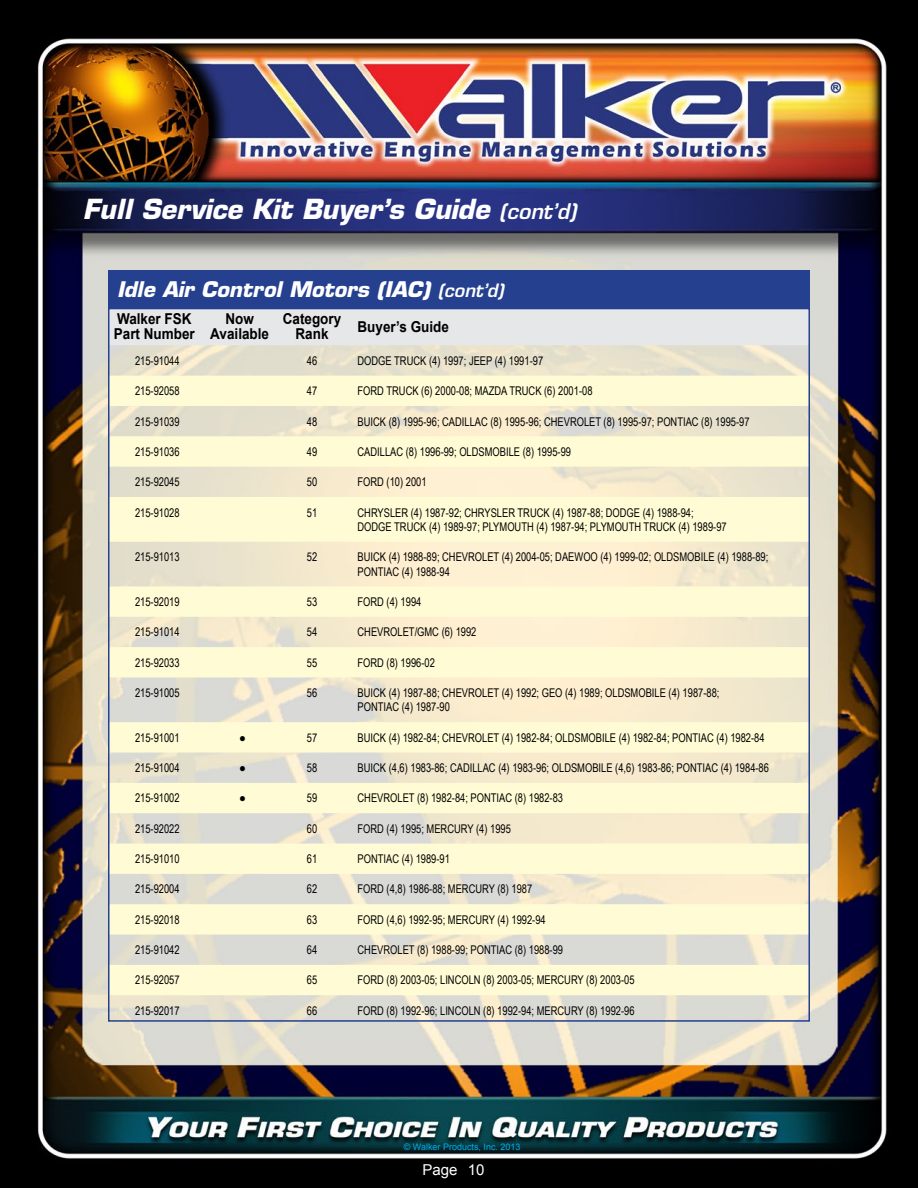
<style>
.page{position:relative;width:918px;height:1188px;background:#fff}
.page>*{position:absolute;margin:0;border:0;box-sizing:border-box;transform-origin:0 0}
.t1{font:italic 700 27px "Eurostile";color:#fff}
.t2{font:italic 700 21px "Eurostile";color:#fff}
.t3{font:700 15px/15px "Arial";color:#000;text-align:center;scale:.9 1}
.t4{font:15px "Arial";color:#fff}
.t5{font:12px/14.4px "Arial Narrow";color:#000;scale:.95 1}
.t6{font:12px "Arial";color:#000;scale:.95 1}
.t7{font:9px "Arial";color:#00aeef}
.s1{font-weight:600;font-size:21px}
.s2{font-weight:600;font-size:18px}
</style>
<div class="page">
<img style="left:0;top:0;width:918px;height:1188px">
<div style="left:111px;top:311px;width:696px;height:34px;background:#e6e7e8"></div>
<svg style="left:111px;top:376px;width:696px;height:619px;background:#f6f0d2"></svg>
<div style="left:108px;top:270px;width:702px;height:38px;background:#25408f"></div>
<h1 class="t1" style="left:83px;top:192px;width:495px">Full Service Kit Buyer’s Guide <span class="s1">(cont’d)</span></h1>
<h2 class="t2" style="left:117px;top:277px;width:388px">Idle Air Control Motors (IAC) <span class="s2">(cont’d)</span></h2>
<p class="t3" style="left:114px;top:312px;width:92px;text-align:left">Walker FSK<br>Part Number</p>
<p class="t3" style="left:210px;top:312px;width:67px">Now<br>Available</p>
<p class="t3" style="left:283px;top:312px;width:67px">Category<br>Rank</p>
<p class="t3" style="left:358px;top:320px;width:103px">Buyer’s Guide</p>
<p class="t5" style="left:135px;top:353px;width:49px">215-91044</p>
<p class="t5" style="left:307px;top:353px;width:12px">46</p>
<p class="t5" style="left:358px;top:353px;width:197px">DODGE TRUCK (4) 1997; JEEP (4) 1991-97</p>
<p class="t5" style="left:135px;top:383px;width:49px">215-92058</p>
<p class="t5" style="left:307px;top:383px;width:12px">47</p>
<p class="t5" style="left:358px;top:383px;width:249px">FORD TRUCK (6) 2000-08; MAZDA TRUCK (6) 2001-08</p>
<p class="t5" style="left:135px;top:414px;width:49px">215-91039</p>
<p class="t5" style="left:307px;top:414px;width:12px">48</p>
<p class="t5" style="left:358px;top:414px;width:414px">BUICK (8) 1995-96; CADILLAC (8) 1995-96; CHEVROLET (8) 1995-97; PONTIAC (8) 1995-97</p>
<p class="t5" style="left:135px;top:444px;width:49px">215-91036</p>
<p class="t5" style="left:307px;top:444px;width:12px">49</p>
<p class="t5" style="left:358px;top:444px;width:226px">CADILLAC (8) 1996-99; OLDSMOBILE (8) 1995-99</p>
<p class="t5" style="left:135px;top:474px;width:49px">215-92045</p>
<p class="t5" style="left:307px;top:474px;width:12px">50</p>
<p class="t5" style="left:358px;top:474px;width:74px">FORD (10) 2001</p>
<p class="t5" style="left:135px;top:505px;width:49px">215-91028</p>
<p class="t5" style="left:307px;top:505px;width:12px">51</p>
<p class="t5" style="left:358px;top:505px;width:390px">CHRYSLER (4) 1987-92; CHRYSLER TRUCK (4) 1987-88; DODGE (4) 1988-94;<br>DODGE TRUCK (4) 1989-97; PLYMOUTH (4) 1987-94; PLYMOUTH TRUCK (4) 1989-97</p>
<p class="t5" style="left:135px;top:549px;width:49px">215-91013</p>
<p class="t5" style="left:307px;top:549px;width:12px">52</p>
<p class="t5" style="left:358px;top:549px;width:434px">BUICK (4) 1988-89; CHEVROLET (4) 2004-05; DAEWOO (4) 1999-02; OLDSMOBILE (4) 1988-89;<br>PONTIAC (4) 1988-94</p>
<p class="t5" style="left:135px;top:594px;width:49px">215-92019</p>
<p class="t5" style="left:307px;top:594px;width:12px">53</p>
<p class="t5" style="left:358px;top:594px;width:69px">FORD (4) 1994</p>
<p class="t5" style="left:135px;top:624px;width:49px">215-91014</p>
<p class="t5" style="left:307px;top:624px;width:12px">54</p>
<p class="t5" style="left:358px;top:624px;width:127px">CHEVROLET/GMC (6) 1992</p>
<p class="t5" style="left:135px;top:655px;width:49px">215-92033</p>
<p class="t5" style="left:307px;top:655px;width:12px">55</p>
<p class="t5" style="left:358px;top:655px;width:83px">FORD (8) 1996-02</p>
<p class="t5" style="left:135px;top:685px;width:49px">215-91005</p>
<p class="t5" style="left:307px;top:685px;width:12px">56</p>
<p class="t5" style="left:358px;top:685px;width:383px">BUICK (4) 1987-88; CHEVROLET (4) 1992; GEO (4) 1989; OLDSMOBILE (4) 1987-88;<br>PONTIAC (4) 1987-90</p>
<p class="t5" style="left:135px;top:730px;width:49px">215-91001</p>
<p class="t6" style="left:239px;top:730px;width:9px">●</p>
<p class="t5" style="left:307px;top:730px;width:12px">57</p>
<p class="t5" style="left:358px;top:730px;width:430px">BUICK (4) 1982-84; CHEVROLET (4) 1982-84; OLDSMOBILE (4) 1982-84; PONTIAC (4) 1982-84</p>
<p class="t5" style="left:135px;top:760px;width:49px">215-91004</p>
<p class="t6" style="left:239px;top:760px;width:9px">●</p>
<p class="t5" style="left:307px;top:760px;width:12px">58</p>
<p class="t5" style="left:358px;top:760px;width:435px">BUICK (4,6) 1983-86; CADILLAC (4) 1983-96; OLDSMOBILE (4,6) 1983-86; PONTIAC (4) 1984-86</p>
<p class="t5" style="left:135px;top:791px;width:49px">215-91002</p>
<p class="t6" style="left:239px;top:790px;width:9px">●</p>
<p class="t5" style="left:307px;top:791px;width:12px">59</p>
<p class="t5" style="left:358px;top:791px;width:218px">CHEVROLET (8) 1982-84; PONTIAC (8) 1982-83</p>
<p class="t5" style="left:135px;top:821px;width:49px">215-92022</p>
<p class="t5" style="left:307px;top:821px;width:12px">60</p>
<p class="t5" style="left:358px;top:821px;width:163px">FORD (4) 1995; MERCURY (4) 1995</p>
<p class="t5" style="left:135px;top:851px;width:49px">215-91010</p>
<p class="t5" style="left:307px;top:851px;width:12px">61</p>
<p class="t5" style="left:358px;top:851px;width:99px">PONTIAC (4) 1989-91</p>
<p class="t5" style="left:135px;top:882px;width:49px">215-92004</p>
<p class="t5" style="left:307px;top:882px;width:12px">62</p>
<p class="t5" style="left:358px;top:882px;width:185px">FORD (4,8) 1986-88; MERCURY (8) 1987</p>
<p class="t5" style="left:135px;top:912px;width:49px">215-92018</p>
<p class="t5" style="left:307px;top:912px;width:12px">63</p>
<p class="t5" style="left:358px;top:912px;width:200px">FORD (4,6) 1992-95; MERCURY (4) 1992-94</p>
<p class="t5" style="left:135px;top:942px;width:49px">215-91042</p>
<p class="t5" style="left:307px;top:942px;width:12px">64</p>
<p class="t5" style="left:358px;top:942px;width:218px">CHEVROLET (8) 1988-99; PONTIAC (8) 1988-99</p>
<p class="t5" style="left:135px;top:973px;width:49px">215-92057</p>
<p class="t5" style="left:307px;top:973px;width:12px">65</p>
<p class="t5" style="left:358px;top:973px;width:293px">FORD (8) 2003-05; LINCOLN (8) 2003-05; MERCURY (8) 2003-05</p>
<p class="t5" style="left:135px;top:1003px;width:49px">215-92017</p>
<p class="t5" style="left:307px;top:1003px;width:12px">66</p>
<p class="t5" style="left:358px;top:1003px;width:293px">FORD (8) 1992-96; LINCOLN (8) 1992-94; MERCURY (8) 1992-96</p>
<p class="t7" style="left:404px;top:1141px;width:118px">© Walker Products, Inc. 2013</p>
<p class="t4" style="left:422px;top:1160px;width:64px">Page 10</p>
</div>
